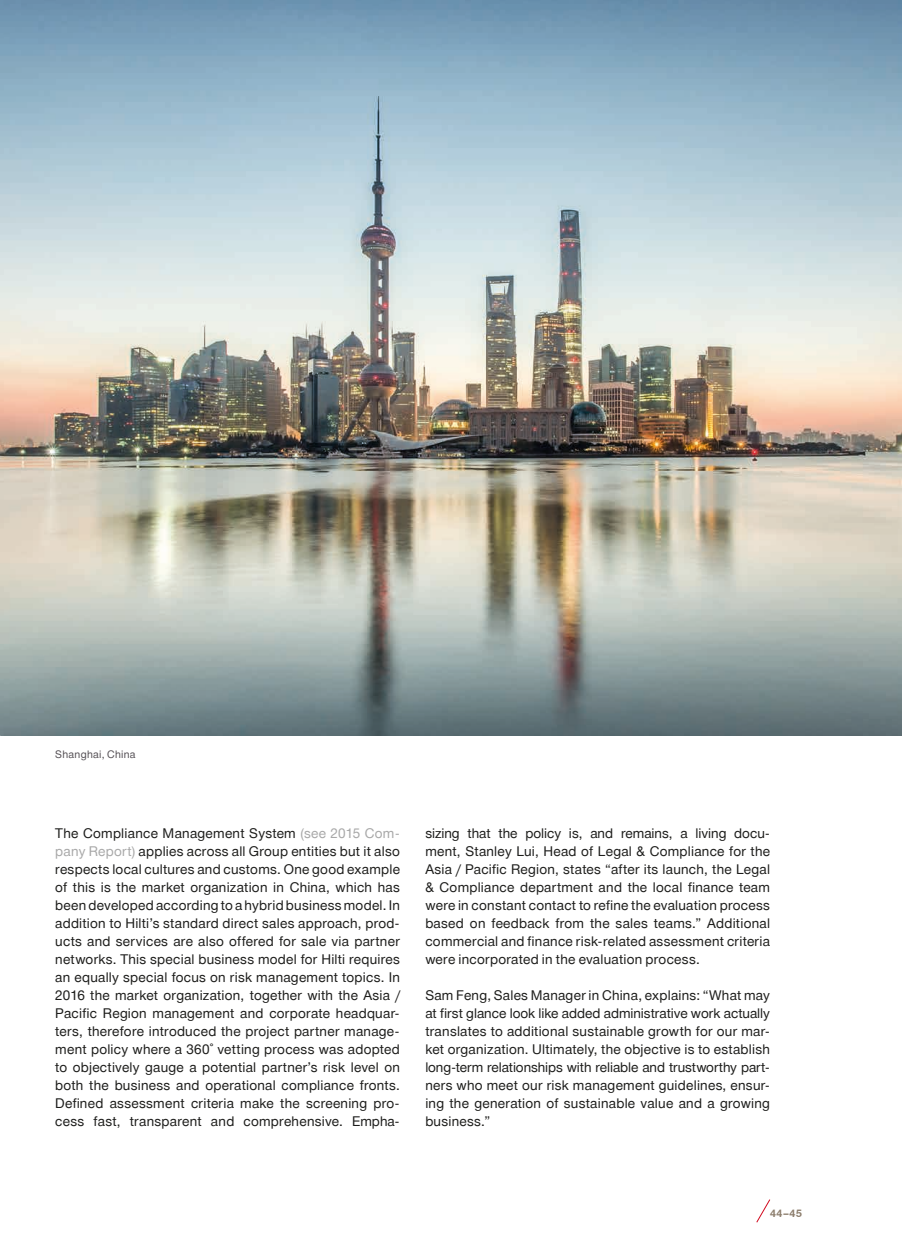
<style>
.page{position:relative;width:902px;height:1242px;background:#fff}
.page>*{position:absolute;margin:0;border:0;box-sizing:border-box;transform-origin:0 0}
.t1{font:13.5px/18px "Hilti";letter-spacing:.02em;color:#1d1d1b;text-align:justify}
.t2{font:10.5px "Hilti";letter-spacing:.03em;color:#544f54}
.t3{font:700 10.5px "Hilti";color:#8c7d6c}
.s1{color:#a8a8a8}
</style>
<div class="page">
<img style="left:0;top:0;width:901px;height:735px">
<svg style="left:756px;top:1199px;width:14px;height:24px"></svg>
<p class="t2" style="left:55px;top:747px;width:82px">Shanghai, China</p>
<p class="t1" style="left:55px;top:824px;width:346px">The Compliance Management System <span class="s1">(see 2015 Com&shy;pany Report)</span> applies across all Group entities but it also respects local cultures and customs. One good example of this is the market organization in China, which has been developed according to a hybrid business model. In addition to Hilti’s standard direct sales approach, prod&shy;ucts and services are also offered for sale via partner networks. This special business model for Hilti requires an equally special focus on risk management topics. In 2016 the market organization, together with the Asia / Pacific Region management and corporate headquar&shy;ters, therefore introduced the project partner manage&shy;ment policy where a 360˚ vetting process was adopted to objectively gauge a potential partner’s risk level on both the business and operational compliance fronts.<br>Defined assessment criteria make the screening pro&shy;cess fast, transparent and comprehensive. Empha-</p>
<p class="t1" style="left:425px;top:824px;width:346px">sizing that the policy is, and remains, a living docu&shy;ment, Stanley Lui, Head of Legal &amp; Compliance for the Asia / Pacific Region, states “after its launch, the Legal &amp; Compliance department and the local finance team were in constant contact to refine the evaluation process based on feedback from the sales teams.” Additional commercial and finance risk-related assessment criteria were incorporated in the evaluation process.</p>
<p class="t1" style="left:425px;top:986px;width:346px">Sam Feng, Sales Manager in China, explains: “What may at first glance look like added administrative work actually translates to additional sustainable growth for our mar&shy;ket organization. Ultimately, the objective is to establish long-term relationships with reliable and trustworthy part&shy;ners who meet our risk management guidelines, ensur&shy;ing the generation of sustainable value and a growing business.”</p>
<p class="t3" style="left:770px;top:1206px;width:33px">44–45</p>
</div>
